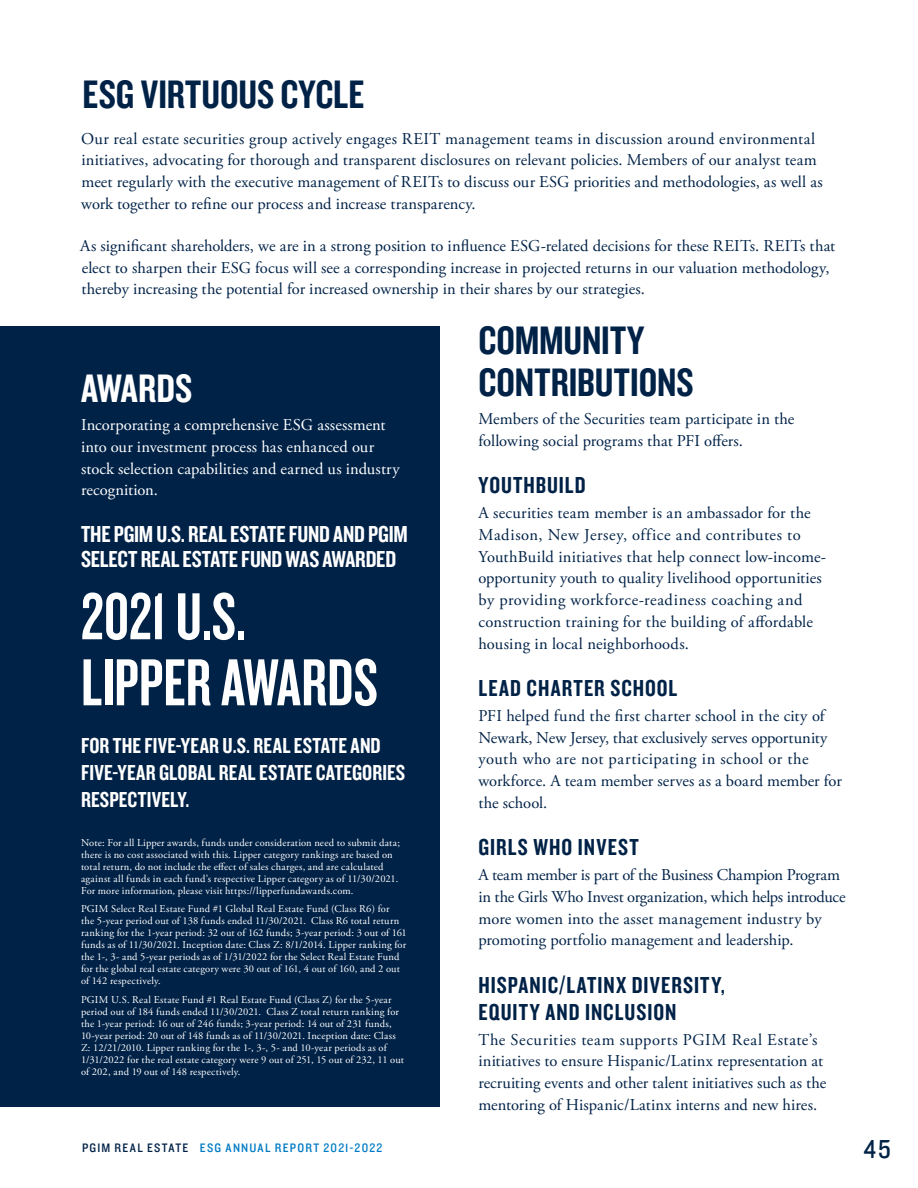
<style>
.page{position:relative;width:918px;height:1188px;background:#fff}
.page>*{position:absolute;margin:0;border:0;box-sizing:border-box;transform-origin:0 0}
.NUMBERS{font:69px/66px "Knockout 48 Featherweight";color:#fff}
.SUBHEADER{font:41.25px/42px "Knockout 49 Liteweight";color:#002247}
.SUBHEADER-2{font:41.25px "Knockout 49 Liteweight";color:#fff}
.t1{font:27px "Knockout 30 Junior Welterwt";color:#002247}
.paragraph_header{font:24px/27px "Knockout 49 Liteweight";letter-spacing:.04em;color:#002247}
.pull_text{font:24px/25.5px "Knockout 49 Liteweight";letter-spacing:-.005em;color:#fff}
.pull_text-2{font:22.5px/27px "Knockout 49 Liteweight";letter-spacing:.01em;color:#fff}
.Body_Text{font:16.5px/21.8px "Adobe Garamond Pro";letter-spacing:.005em;color:#002247}
.Body_Text-2{font:16.5px/21.8px "Adobe Garamond Pro";letter-spacing:.005em;color:#fff}
.t2{font:12.75px "Knockout 30 Junior Welterwt";letter-spacing:.1em;color:#007bc3}
.Footnote{font:10.5px/12px "Adobe Garamond Pro";letter-spacing:.02em;color:#fff}
.s1{color:#002247}
</style>
<div class="page">
<div style="left:0;top:326px;width:440px;height:780px;background:#002247"></div>
<p class="SUBHEADER" style="left:83px;top:72px;width:283px">ESG VIRTUOUS CYCLE</p>
<p class="Body_Text" style="left:81px;top:128px;width:743px">Our real estate securities group actively engages REIT management teams in discussion around environmental initiatives, advocating for thorough and transparent disclosures on relevant policies. Members of our analyst team meet regularly with the executive management of REITs to discuss our ESG priorities and methodologies, as well as work together to refine our process and increase transparency.</p>
<p class="Body_Text" style="left:80px;top:235px;width:757px">As significant shareholders, we are in a strong position to influence ESG-related decisions for these REITs. REITs that elect to sharpen their ESG focus will see a corresponding increase in projected returns in our valuation methodology, thereby increasing the potential for increased ownership in their shares by our strategies.</p>
<p class="SUBHEADER" style="left:478px;top:317px;width:217px">COMMUNITY<br>CONTRIBUTIONS</p>
<p class="Body_Text" style="left:478px;top:409px;width:318px">Members of the Securities team participate in the following social programs that PFI offers.</p>
<p class="paragraph_header" style="left:478px;top:471px;width:109px">YOUTHBUILD</p>
<p class="Body_Text" style="left:478px;top:503px;width:349px">A securities team member is an ambassador for the Madison, New Jersey, office and contributes to YouthBuild initiatives that help connect low-income&shy;opportunity youth to quality livelihood opportunities by providing workforce-readiness coaching and construction training for the building of affordable housing in local neighborhoods.</p>
<p class="paragraph_header" style="left:478px;top:674px;width:200px">LEAD CHARTER SCHOOL</p>
<p class="Body_Text" style="left:478px;top:705px;width:365px">PFI helped fund the first charter school in the city of Newark, New Jersey, that exclusively serves opportunity youth who are not participating in school or the workforce. A team member serves as a board member for the school.</p>
<p class="paragraph_header" style="left:478px;top:833px;width:162px">GIRLS WHO INVEST</p>
<p class="Body_Text" style="left:478px;top:865px;width:369px">A team member is part of the Business Champion Program in the Girls Who Invest organization, which helps introduce more women into the asset management industry by promoting portfolio management and leadership.</p>
<p class="paragraph_header" style="left:478px;top:970px;width:248px">HISPANIC/LATINX DIVERSITY,<br>EQUITY AND INCLUSION</p>
<p class="Body_Text" style="left:478px;top:1029px;width:349px">The Securities team supports PGIM Real Estate’s initiatives to ensure Hispanic/Latinx representation at recruiting events and other talent initiatives such as the mentoring of Hispanic/Latinx interns and new hires.</p>
<p class="SUBHEADER-2" style="left:81px;top:362px;width:113px">AWARDS</p>
<p class="Body_Text-2" style="left:81px;top:414px;width:320px">Incorporating a comprehensive ESG assessment into our investment process has enhanced our stock selection capabilities and earned us industry recognition.</p>
<p class="pull_text" style="left:81px;top:520px;width:328px">THE PGIM U.S. REAL ESTATE FUND AND PGIM<br>SELECT REAL ESTATE FUND WAS AWARDED</p>
<p class="NUMBERS" style="left:81px;top:581px;width:299px">2021 U.S.<br>LIPPER AWARDS</p>
<p class="pull_text-2" style="left:81px;top:732px;width:326px">FOR THE FIVE-YEAR U.S. REAL ESTATE AND<br>FIVE-YEAR GLOBAL REAL ESTATE CATEGORIES<br>RESPECTIVELY.</p>
<p class="Footnote" style="left:81px;top:837px;width:320px">Note: For all Lipper awards, funds under consideration need to submit data; there is no cost associated with this. Lipper category rankings are based on total return, do not include the effect of sales charges, and are calculated against all funds in each fund’s respective Lipper category as of 11/30/2021.<br>For more information, please visit https://lipperfundawards.com.</p>
<p class="Footnote" style="left:81px;top:903px;width:327px">PGIM Select Real Estate Fund #1 Global Real Estate Fund (Class R6) for<br>the 5-year period out of 138 funds ended 11/30/2021. Class R6 total return ranking for the 1-year period: 32 out of 162 funds; 3-year period: 3 out of 161 funds as of 11/30/2021. Inception date: Class Z: 8/1/2014. Lipper ranking for the 1-, 3- and 5-year periods as of 1/31/2022 for the Select Real Estate Fund for the global real estate category were 30 out of 161, 4 out of 160, and 2 out of 142 respectively.</p>
<p class="Footnote" style="left:81px;top:994px;width:325px">PGIM U.S. Real Estate Fund #1 Real Estate Fund (Class Z) for the 5-year period out of 184 funds ended 11/30/2021. Class Z total return ranking for the 1-year period: 16 out of 246 funds; 3-year period: 14 out of 231 funds, 10-year period: 20 out of 148 funds as of 11/30/2021. Inception date: Class Z: 12/21/2010. Lipper ranking for the 1-, 3-, 5- and 10-year periods as of 1/31/2022 for the real estate category were 9 out of 251, 15 out of 232, 11 out of 202, and 19 out of 148 respectively.</p>
<p class="t2" style="left:82px;top:1140px;width:302px"><span class="s1">PGIM REAL ESTATE</span> ESG ANNUAL REPORT 2021-2022</p>
<h3 class="t1" style="left:864px;top:1131px;width:28px">45</h3>
</div>
